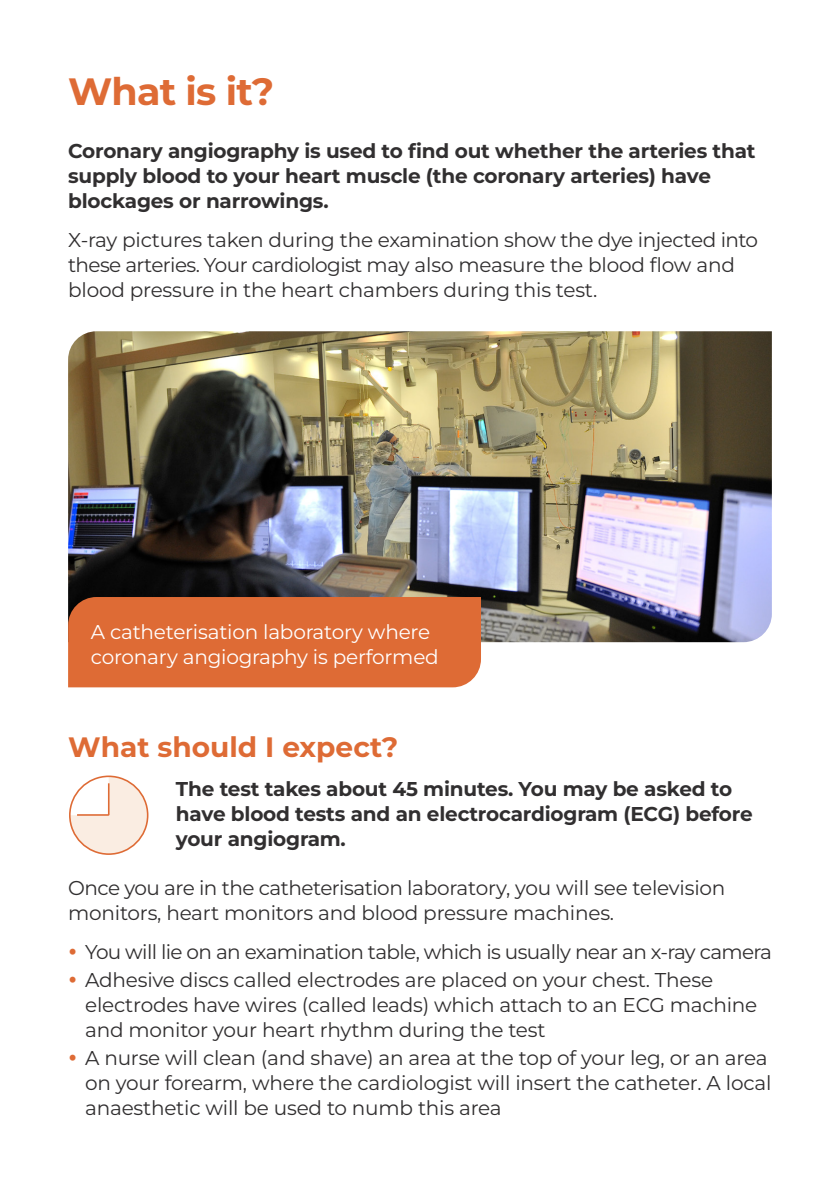
<style>
.page{position:relative;width:840px;height:1191px;background:#fff}
.page>*{position:absolute;margin:0;border:0;box-sizing:border-box;transform-origin:0 0}
.H2_-_Orange{font:700 38px "Montserrat";letter-spacing:-.02em;color:#de6b35}
.H3_-_Orange_-_Tighte{font:700 28px "Montserrat";color:#de6b35}
.Body_Copy_-_tighter{font:20px/25px "Montserrat";letter-spacing:-.01em;color:#312f30}
.Body_Copy_-_tighter-2{font:700 20px/25px "Montserrat";letter-spacing:-.01em;color:#312f30}
.Body_Copy_-_tighter-3{font:20px "Montserrat";letter-spacing:-.03em;color:#312f30}
.Bpdy_Copy_-_rev{font:20px/25px "Montserrat";letter-spacing:-.01em;color:#fff}
</style>
<div class="page">
<img style="left:68px;top:331px;width:703px;height:311px">
<div style="left:68px;top:597px;width:412px;height:90px;background:#de6b35"></div>
<svg style="left:70px;top:777px;width:78px;height:77px"></svg>
<div style="left:69px;top:775px;width:79px;height:80px;border:2px solid #de6b35;border-radius:50%"></div>
<hr style="left:108px;top:783px;width:1px;height:32px;background:#de6b35">
<hr style="left:77px;top:814px;width:32px;height:1px;background:#de6b35">
<p class="H2_-_Orange" style="left:68px;top:66px;width:207px">What is it?</p>
<p class="Body_Copy_-_tighter-2" style="left:68px;top:138px;width:688px">Coronary angiography is used to find out whether the arteries that supply blood to your heart muscle (the coronary arteries) have blockages or narrowings.</p>
<p class="Body_Copy_-_tighter" style="left:68px;top:227px;width:691px">X-ray pictures taken during the examination show the dye injected into these arteries. Your cardiologist may also measure the blood flow and blood pressure in the heart chambers during this test.</p>
<p class="Bpdy_Copy_-_rev" style="left:91px;top:619px;width:349px">A catheterisation laboratory where coronary angiography is performed</p>
<p class="H3_-_Orange_-_Tighte" style="left:68px;top:728px;width:331px">What should I expect?</p>
<p class="Body_Copy_-_tighter-2" style="left:176px;top:775px;width:578px">The test takes about 45 minutes. You may be asked to have blood tests and an electrocardiogram (ECG) before your angiogram.</p>
<p class="Body_Copy_-_tighter" style="left:68px;top:875px;width:658px">Once you are in the catheterisation laboratory, you will see television monitors, heart monitors and blood pressure machines.</p>
<p class="Body_Copy_-_tighter-3" style="left:85px;top:939px;width:687px">You will lie on an examination table, which is usually near an x-ray camera</p>
<p class="Body_Copy_-_tighter" style="left:85px;top:967px;width:673px">Adhesive discs called electrodes are placed on your chest. These electrodes have wires (called leads) which attach to an ECG machine and monitor your heart rhythm during the test</p>
<p class="Body_Copy_-_tighter" style="left:85px;top:1044px;width:687px">A nurse will clean (and shave) an area at the top of your leg, or an area on your forearm, where the cardiologist will insert the catheter. A local anaesthetic will be used to numb this area</p>
</div>
